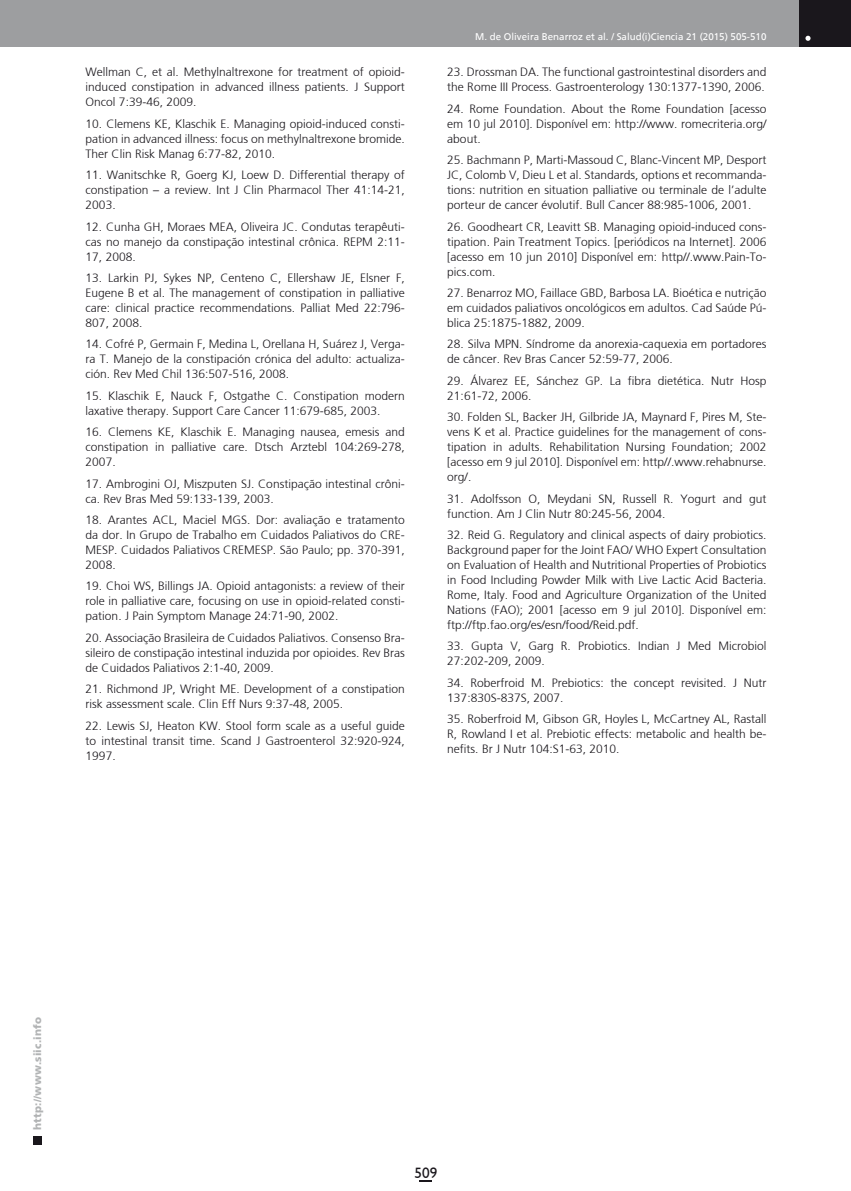
<style>
.page{position:relative;width:851px;height:1191px;background:#fff}
.page>*{position:absolute;margin:0;border:0;box-sizing:border-box;transform-origin:0 0}
.t1{font:15px "Humanist 521 BT";color:#1a171c}
.t2{font:300 12px/15px "Frutiger";color:#1a171c;text-align:justify}
.t3{font:900 10.5px "Frutiger";letter-spacing:.015em;color:#b1b3b4}
.t4{font:9.75px "Frutiger";color:#fff}
</style>
<div class="page">
<div style="left:33px;top:1135px;width:9px;height:9px;background:#1a171c"></div>
<div style="left:0;top:0;width:850px;height:47px;background:#9d9ea0"></div>
<div style="left:799px;top:0;width:51px;height:47px;background:#1a171c"></div>
<svg style="left:805px;top:36px;width:5px;height:5px"></svg>
<svg style="left:419px;top:1180px;width:13px;height:1px"></svg>
<p class="t2" style="left:86px;top:65px;width:320px">Wellman C, et al. Methylnaltrexone for treatment of opioid&shy;induced constipation in advanced illness patients. J Support Oncol 7:39-46, 2009.</p>
<p class="t2" style="left:86px;top:116px;width:320px">10. Clemens KE, Klaschik E. Managing opioid-induced consti&shy;pation in advanced illness: focus on methylnaltrexone bromide.<br>Ther Clin Risk Manag 6:77-82, 2010.</p>
<p class="t2" style="left:86px;top:167px;width:320px">11. Wanitschke R, Goerg KJ, Loew D. Differential therapy of constipation – a review. Int J Clin Pharmacol Ther 41:14-21, 2003.</p>
<p class="t2" style="left:86px;top:219px;width:320px">12. Cunha GH, Moraes MEA, Oliveira JC. Condutas terapêuti&shy;cas no manejo da constipação intestinal crônica. REPM 2:11- 17, 2008.</p>
<p class="t2" style="left:86px;top:270px;width:320px">13. Larkin PJ, Sykes NP, Centeno C, Ellershaw JE, Elsner F, Eugene B et al. The management of constipation in palliative care: clinical practice recommendations. Palliat Med 22:796- 807, 2008.</p>
<p class="t2" style="left:86px;top:337px;width:320px">14. Cofré P, Germain F, Medina L, Orellana H, Suárez J, Verga&shy;ra T. Manejo de la constipación crónica del adulto: actualiza&shy;ción. Rev Med Chil 136:507-516, 2008.</p>
<p class="t2" style="left:86px;top:388px;width:320px">15. Klaschik E, Nauck F, Ostgathe C. Constipation modern laxative therapy. Support Care Cancer 11:679-685, 2003.</p>
<p class="t2" style="left:86px;top:424px;width:320px">16. Clemens KE, Klaschik E. Managing nausea, emesis and constipation in palliative care. Dtsch Arztebl 104:269-278, 2007.</p>
<p class="t2" style="left:86px;top:476px;width:320px">17. Ambrogini OJ, Miszputen SJ. Constipação intestinal crôni&shy;ca. Rev Bras Med 59:133-139, 2003.</p>
<p class="t2" style="left:86px;top:512px;width:320px">18. Arantes ACL, Maciel MGS. Dor: avaliação e tratamento da dor. In Grupo de Trabalho em Cuidados Paliativos do CRE-MESP. Cuidados Paliativos CREMESP. São Paulo; pp. 370-391, 2008.</p>
<p class="t2" style="left:86px;top:579px;width:320px">19. Choi WS, Billings JA. Opioid antagonists: a review of their role in palliative care, focusing on use in opioid-related consti&shy;pation. J Pain Symptom Manage 24:71-90, 2002.</p>
<p class="t2" style="left:86px;top:630px;width:320px">20. Associação Brasileira de Cuidados Paliativos. Consenso Bra&shy;sileiro de constipação intestinal induzida por opioides. Rev Bras de Cuidados Paliativos 2:1-40, 2009.</p>
<p class="t2" style="left:86px;top:681px;width:320px">21. Richmond JP, Wright ME. Development of a constipation risk assessment scale. Clin Eff Nurs 9:37-48, 2005.</p>
<p class="t2" style="left:86px;top:718px;width:320px">22. Lewis SJ, Heaton KW. Stool form scale as a useful guide to intestinal transit time. Scand J Gastroenterol 32:920-924, 1997.</p>
<p class="t4" style="left:475px;top:31px;width:292px">M. de Oliveira Benarroz et al. / Salud(i)Ciencia 21 (2015) 505-510</p>
<p class="t2" style="left:447px;top:65px;width:320px">23. Drossman DA. The functional gastrointestinal disorders and the Rome III Process. Gastroenterology 130:1377-1390, 2006.</p>
<p class="t2" style="left:447px;top:101px;width:320px">24. Rome Foundation. About the Rome Foundation [acesso em 10 jul 2010]. Disponível em: http://www. romecriteria.org/ about.</p>
<p class="t2" style="left:447px;top:153px;width:320px">25. Bachmann P, Marti-Massoud C, Blanc-Vincent MP, Desport JC, Colomb V, Dieu L et al. Standards, options et recommanda&shy;tions: nutrition en situation palliative ou terminale de l’adulte porteur de cancer évolutif. Bull Cancer 88:985-1006, 2001.</p>
<p class="t2" style="left:447px;top:219px;width:320px">26. Goodheart CR, Leavitt SB. Managing opioid-induced cons&shy;tipation. Pain Treatment Topics. [periódicos na Internet]. 2006 [acesso em 10 jun 2010] Disponível em: http//.www.Pain-To&shy;pics.com.</p>
<p class="t2" style="left:447px;top:285px;width:320px">27. Benarroz MO, Faillace GBD, Barbosa LA. Bioética e nutrição em cuidados paliativos oncológicos em adultos. Cad Saúde Pú&shy;blica 25:1875-1882, 2009.</p>
<p class="t2" style="left:447px;top:337px;width:320px">28. Silva MPN. Síndrome da anorexia-caquexia em portadores de câncer. Rev Bras Cancer 52:59-77, 2006.</p>
<p class="t2" style="left:447px;top:373px;width:320px">29. Álvarez EE, Sánchez GP. La fibra dietética. Nutr Hosp<br>21:61-72, 2006.</p>
<p class="t2" style="left:447px;top:409px;width:320px">30. Folden SL, Backer JH, Gilbride JA, Maynard F, Pires M, Ste&shy;vens K et al. Practice guidelines for the management of cons&shy;tipation in adults. Rehabilitation Nursing Foundation; 2002 [acesso em 9 jul 2010]. Disponível em: http//.www.rehabnurse. org/.</p>
<p class="t2" style="left:447px;top:491px;width:320px">31. Adolfsson O, Meydani SN, Russell R. Yogurt and gut function. Am J Clin Nutr 80:245-56, 2004.</p>
<p class="t2" style="left:447px;top:527px;width:320px">32. Reid G. Regulatory and clinical aspects of dairy probiotics.<br>Background paper for the Joint FAO/ WHO Expert Consultation on Evaluation of Health and Nutritional Properties of Probiotics in Food Including Powder Milk with Live Lactic Acid Bacteria.<br>Rome, Italy. Food and Agriculture Organization of the United Nations (FAO); 2001 [acesso em 9 jul 2010]. Disponível em: ftp://ftp.fao.org/es/esn/food/Reid.pdf.</p>
<p class="t2" style="left:447px;top:639px;width:320px">33. Gupta V, Garg R. Probiotics. Indian J Med Microbiol<br>27:202-209, 2009.</p>
<p class="t2" style="left:447px;top:675px;width:320px">34. Roberfroid M. Prebiotics: the concept revisited. J Nutr<br>137:830S-837S, 2007.</p>
<p class="t2" style="left:447px;top:711px;width:320px">35. Roberfroid M, Gibson GR, Hoyles L, McCartney AL, Rastall R, Rowland I et al. Prebiotic effects: metabolic and health be&shy;nefits. Br J Nutr 104:S1-63, 2010.</p>
<p class="t3" style="left:31px;top:1129px;width:114px;rotate:-90deg">http://www.siic.info</p>
<p class="t1" style="left:414px;top:1163px;width:24px">509</p>
</div>
